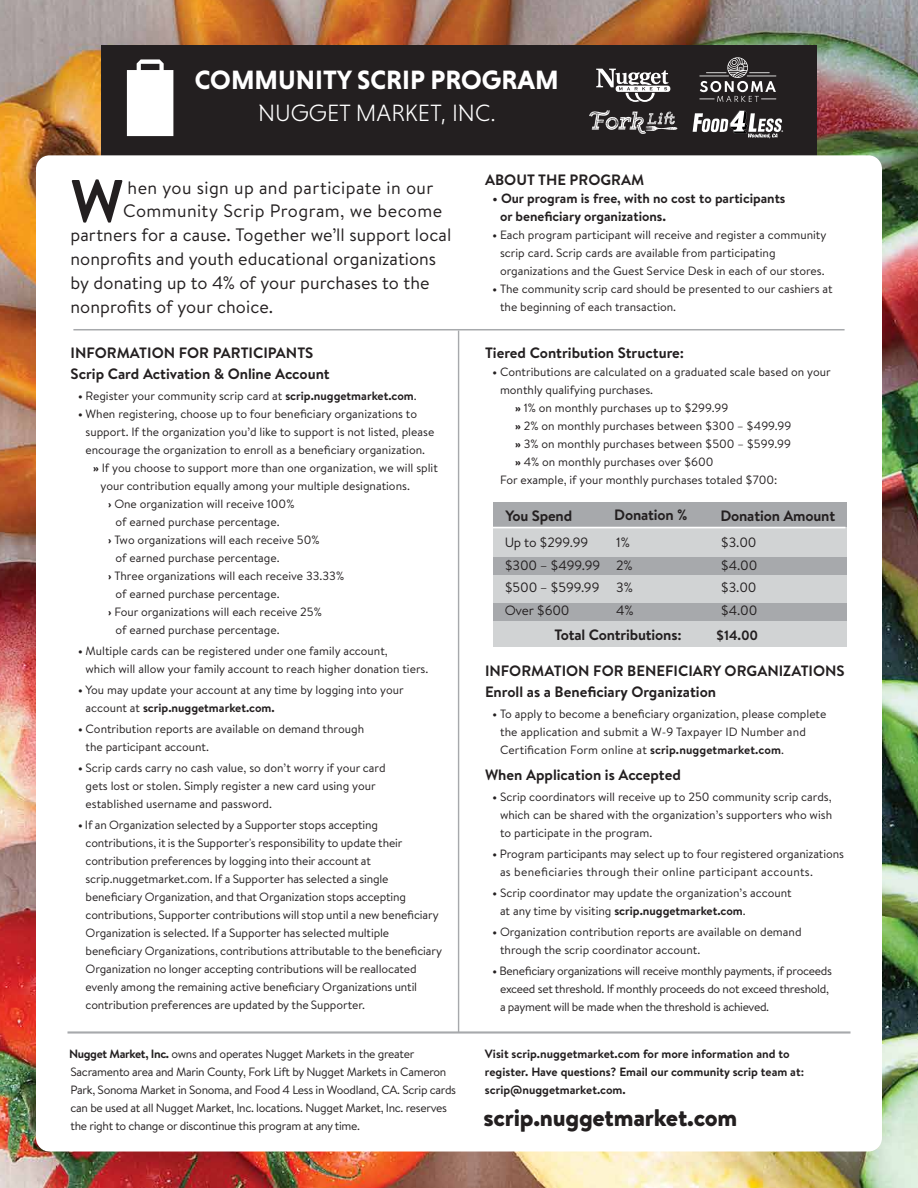
<style>
.page{position:relative;width:918px;height:1188px;background:#fff}
.page>*{position:absolute;margin:0;border:0;box-sizing:border-box;transform-origin:0 0}
.t1{font:700 60px "Brandon Text";color:#231f20}
.t2{font:700 27px "Niveau Grotesk";color:#fff}
.t3{font:900 24px "Brandon Text";letter-spacing:-.01em;color:#231f20}
.t4{font:300 24px "Niveau Grotesk";color:#fff}
.t5{font:18px "Brandon Text";letter-spacing:.005em;color:#231f20}
.t6{font:18px "Brandon Text";letter-spacing:.025em;color:#231f20}
.t7{font:700 15px/21px "Brandon Text";color:#231f20}
.t8{font:700 13.5px/18px "Brandon Text";color:#231f20}
.t9{font:13.5px/22.8px "Brandon Text";letter-spacing:-.01em;color:#231f20}
.t10{font:12px/18px "Brandon Text";color:#231f20}
.t11{font:12px/18px "Brandon Text";letter-spacing:-.025em;color:#231f20}
.t12{font:700 12px/18px "Brandon Text";color:#231f20}
.s1{font-weight:700}
</style>
<div class="page">
<img style="left:0;top:0;width:918px;height:1188px">
<div style="left:101px;top:45px;width:716px;height:114px;background:#231f20"></div>
<div style="left:36px;top:155px;width:846px;height:997px;background:#fff;border-radius:14px"></div>
<div style="left:494px;top:502px;width:353px;height:145px;background:#d1d3d4"></div>
<div style="left:494px;top:502px;width:353px;height:25px;background:#a7a9ac"></div>
<div style="left:494px;top:557px;width:353px;height:18px;background:#a7a9ac"></div>
<div style="left:494px;top:603px;width:353px;height:18px;background:#a7a9ac"></div>
<hr style="left:492px;top:527px;width:353px;height:1px;background:#fff">
<hr style="left:73px;top:329px;width:772px;height:1px;background:#a7a9ac">
<hr style="left:68px;top:1031px;width:782px;height:3px;background:#a7a9ac">
<hr style="left:458px;top:330px;width:1px;height:702px;background:#a7a9ac">
<svg style="left:127px;top:59px;width:46px;height:77px;background:#e8e8e8"></svg>
<svg style="left:596px;top:69px;width:73px;height:33px"></svg>
<svg style="left:589px;top:110px;width:88px;height:24px"></svg>
<svg style="left:693px;top:110px;width:90px;height:28px"></svg>
<svg style="left:699px;top:57px;width:77px;height:45px"></svg>
<h2 class="t2" style="left:195px;top:64px;width:365px">COMMUNITY SCRIP PROGRAM</h2>
<h3 class="t4" style="left:258px;top:99px;width:239px">NUGGET MARKET, INC.</h3>
<h1 class="t1" style="left:71px;top:159px;width:55px">W</h1>
<h3 class="t5" style="left:128px;top:175px;width:307px">hen you sign up and participate in our</h3>
<h3 class="t6" style="left:123px;top:199px;width:321px">Community Scrip Program, we become</h3>
<h3 class="t5" style="left:71px;top:223px;width:382px">partners for a cause. Together we’ll support local</h3>
<h3 class="t5" style="left:71px;top:247px;width:367px">nonprofits and youth educational organizations</h3>
<h3 class="t5" style="left:71px;top:271px;width:361px">by donating up to 4% of your purchases to the</h3>
<h3 class="t5" style="left:71px;top:295px;width:204px">nonprofits of your choice.</h3>
<p class="t7" style="left:71px;top:342px;width:261px">INFORMATION FOR PARTICIPANTS<br>Scrip Card Activation &amp; Online Account</p>
<p class="t10" style="left:78px;top:387px;width:340px"><span class="s1">•</span> Register your community scrip card at <span class="s1">scrip.nuggetmarket.com</span>.</p>
<p class="t10" style="left:78px;top:405px;width:341px"><span class="s1">•</span> When registering, choose up to four beneficiary organizations to</p>
<p class="t10" style="left:86px;top:423px;width:350px">support. If the organization you’d like to support is not listed, please</p>
<p class="t10" style="left:86px;top:441px;width:341px">encourage the organization to enroll as a beneficiary organization.</p>
<p class="t10" style="left:93px;top:459px;width:346px"><span class="s1">»</span> If you choose to support more than one organization, we will split</p>
<p class="t10" style="left:101px;top:477px;width:311px">your contribution equally among your multiple designations.</p>
<p class="t10" style="left:108px;top:495px;width:188px"><span class="s1">›</span> One organization will receive 100%</p>
<p class="t10" style="left:116px;top:513px;width:166px">of earned purchase percentage.</p>
<p class="t10" style="left:108px;top:531px;width:213px"><span class="s1">›</span> Two organizations will each receive 50%</p>
<p class="t10" style="left:116px;top:549px;width:166px">of earned purchase percentage.</p>
<p class="t10" style="left:108px;top:567px;width:238px"><span class="s1">›</span> Three organizations will each receive 33.33%</p>
<p class="t10" style="left:116px;top:585px;width:166px">of earned purchase percentage.</p>
<p class="t10" style="left:108px;top:603px;width:215px"><span class="s1">›</span> Four organizations will each receive 25%</p>
<p class="t10" style="left:116px;top:621px;width:166px">of earned purchase percentage.</p>
<p class="t10" style="left:86px;top:642px;width:344px;text-indent:-8px"><span class="s1">•</span> Multiple cards can be registered under one family account,<br>which will allow your family account to reach higher donation tiers.</p>
<p class="t10" style="left:86px;top:681px;width:320px;text-indent:-8px"><span class="s1">•</span> You may update your account at any time by logging into your account at <span class="s1">scrip.nuggetmarket.com.</span></p>
<p class="t10" style="left:86px;top:720px;width:280px;text-indent:-8px"><span class="s1">•</span> Contribution reports are available on demand through the participant account.</p>
<p class="t10" style="left:86px;top:759px;width:302px;text-indent:-8px"><span class="s1">•</span> Scrip cards carry no cash value, so don’t worry if your card gets lost or stolen. Simply register a new card using your established username and password.</p>
<p class="t10" style="left:86px;top:816px;width:358px;text-indent:-8px"><span class="s1">•</span> If an Organization selected by a Supporter stops accepting contributions, it is the Supporter's responsibility to update their contribution preferences by logging into their account at scrip.nuggetmarket.com. If a Supporter has selected a single beneficiary Organization, and that Organization stops accepting contributions, Supporter contributions will stop until a new beneficiary Organization is selected. If a Supporter has selected multiple beneficiary Organizations, contributions attributable to the beneficiary Organization no longer accepting contributions will be reallocated evenly among the remaining active beneficiary Organizations until contribution preferences are updated by the Supporter.</p>
<p class="t7" style="left:485px;top:169px;width:161px">ABOUT THE PROGRAM</p>
<p class="t8" style="left:500px;top:189px;width:287px;text-indent:-8px">• Our program is free, with no cost to participants or beneficiary organizations.</p>
<p class="t10" style="left:500px;top:226px;width:328px;text-indent:-8px"><span class="s1">•</span> Each program participant will receive and register a community scrip card. Scrip cards are available from participating organizations and the Guest Service Desk in each of our stores.</p>
<p class="t10" style="left:500px;top:280px;width:334px;text-indent:-8px"><span class="s1">•</span> The community scrip card should be presented to our cashiers at the beginning of each transaction.</p>
<p class="t7" style="left:485px;top:342px;width:201px">Tiered Contribution Structure:</p>
<p class="t10" style="left:493px;top:363px;width:340px"><span class="s1">•</span> Contributions are calculated on a graduated scale based on your</p>
<p class="t10" style="left:500px;top:381px;width:155px">monthly qualifying purchases.</p>
<p class="t10" style="left:515px;top:399px;width:215px"><span class="s1">»</span> 1% on monthly purchases up to $299.99</p>
<p class="t10" style="left:515px;top:417px;width:278px"><span class="s1">»</span> 2% on monthly purchases between $300 – $499.99</p>
<p class="t10" style="left:515px;top:435px;width:277px"><span class="s1">»</span> 3% on monthly purchases between $500 – $599.99</p>
<p class="t10" style="left:515px;top:453px;width:200px"><span class="s1">»</span> 4% on monthly purchases over $600</p>
<p class="t10" style="left:500px;top:471px;width:279px">For example, if your monthly purchases totaled $700:</p>
<p class="t7" style="left:506px;top:505px;width:68px">You Spend</p>
<p class="t7" style="left:614px;top:504px;width:75px">Donation %</p>
<p class="t7" style="left:720px;top:505px;width:116px">Donation Amount</p>
<p class="t9" style="left:505px;top:530px;width:97px">Up to $299.99 $300 – $499.99 $500 – $599.99<br>Over $600</p>
<p class="t9" style="left:616px;top:530px;width:19px">1%<br>2%<br>3%<br>4%</p>
<p class="t9" style="left:721px;top:530px;width:38px;text-align:justify">$3.00 $4.00 $3.00 $4.00</p>
<p class="t7" style="left:554px;top:624px;width:129px">Total Contributions:</p>
<p class="t8" style="left:716px;top:626px;width:44px">$14.00</p>
<p class="t7" style="left:485px;top:660px;width:361px">INFORMATION FOR BENEFICIARY ORGANIZATIONS<br>Enroll as a Beneficiary Organization</p>
<p class="t10" style="left:500px;top:705px;width:328px;text-indent:-8px"><span class="s1">•</span> To apply to become a beneficiary organization, please complete the application and submit a W-9 Taxpayer ID Number and<br>Certification Form online at <span class="s1">scrip.nuggetmarket.com</span>.</p>
<p class="t7" style="left:485px;top:764px;width:197px">When Application is Accepted</p>
<p class="t10" style="left:500px;top:787px;width:334px;text-align:justify;text-indent:-8px"><span class="s1">•</span> Scrip coordinators will receive up to 250 community scrip cards, which can be shared with the organization’s supporters who wish to participate in the program.</p>
<p class="t10" style="left:500px;top:844px;width:346px;text-indent:-8px"><span class="s1">•</span> Program participants may select up to four registered organizations as beneficiaries through their online participant accounts.</p>
<p class="t10" style="left:500px;top:883px;width:293px;text-indent:-8px"><span class="s1">•</span> Scrip coordinator may update the organization’s account at any time by visiting <span class="s1">scrip.nuggetmarket.com</span>.</p>
<p class="t10" style="left:500px;top:922px;width:303px;text-indent:-8px"><span class="s1">•</span> Organization contribution reports are available on demand through the scrip coordinator account.</p>
<p class="t11" style="left:500px;top:961px;width:333px;text-indent:-8px"><span class="s1">•</span> Beneficiary organizations will receive monthly payments, if proceeds exceed set threshold. If monthly proceeds do not exceed threshold, a payment will be made when the threshold is achieved.</p>
<p class="t11" style="left:69px;top:1044px;width:389px"><span class="s1">Nugget Market, Inc.</span> owns and operates Nugget Markets in the greater Sacramento area and Marin County, Fork Lift by Nugget Markets in Cameron Park, Sonoma Market in Sonoma, and Food 4 Less in Woodland, CA. Scrip cards can be used at all Nugget Market, Inc. locations. Nugget Market, Inc. reserves the right to change or discontinue this program at any time.</p>
<p class="t12" style="left:485px;top:1044px;width:321px">Visit scrip.nuggetmarket.com for more information and to register. Have questions? Email our community scrip team at: scrip@nuggetmarket.com.</p>
<h3 class="t3" style="left:483px;top:1101px;width:256px">scrip.nuggetmarket.com</h3>
</div>
